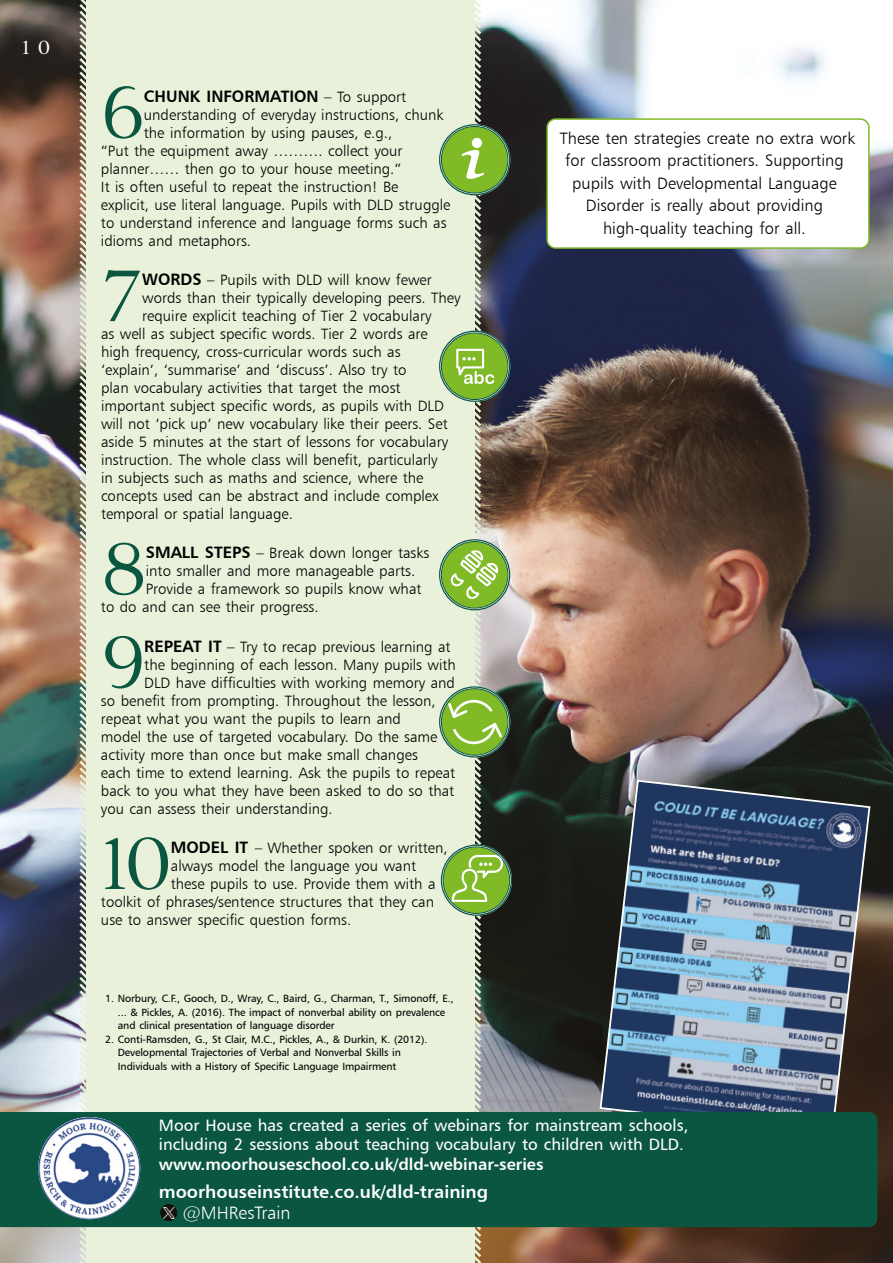
<style>
.page{position:relative;width:893px;height:1263px;background:#fff}
.page>*{position:absolute;margin:0;border:0;box-sizing:border-box;transform-origin:0 0}
.t1{font:300 81.3px "Quincy CF";color:#0a5640}
.t2{font:21px "Quincy CF";color:#fff}
.t3{font:18px "Humanist 777 BT Bold B";color:#fff}
.t4{font:18px "Humanist 777 BT Light B";color:#fff}
.t5{font:16.5px/22.5px "Humanist 777 BT Light B";color:#000;text-align:center}
.t6{font:16.5px/19.5px "Humanist 777 BT Roman B";color:#fff}
.t7{font:16.5px "Humanist 777 BT Bold B";color:#fff}
.t8{font:16.5px "Humanist 777 BT Bold B";color:#000}
.t9{font:15px "Humanist 777 BT Light B";color:#000}
.t10{font:10.5px/13.5px "Humanist 777 BT Roman B";letter-spacing:-.01em;color:#000}
.s1{font-family:"Humanist 777 BT Light B";font-size:15px}
.s2{font-family:"Humanist 777 BT Bold B";font-size:16.5px}
</style>
<div class="page">
<img style="left:0;top:0;width:893px;height:1263px">
<div style="left:77px;top:0;width:407px;height:1263px;background:#e9f1da"></div>
<div style="left:440px;top:125px;width:69px;height:69px;background:#80ba27;border-radius:50%"></div>
<div style="left:439px;top:124px;width:71px;height:71px;border:3px solid #fff;border-radius:50%"></div>
<div style="left:439px;top:124px;width:71px;height:71px;border:1px solid #0a5640;border-radius:50%"></div>
<div style="left:441px;top:126px;width:67px;height:67px;border:1px solid #0a5640;border-radius:50%"></div>
<div style="left:440px;top:332px;width:69px;height:69px;background:#80ba27;border-radius:50%"></div>
<div style="left:439px;top:331px;width:71px;height:71px;border:3px solid #fff;border-radius:50%"></div>
<div style="left:439px;top:331px;width:71px;height:71px;border:1px solid #0a5640;border-radius:50%"></div>
<div style="left:441px;top:333px;width:67px;height:67px;border:1px solid #0a5640;border-radius:50%"></div>
<svg style="left:440px;top:540px;width:69px;height:69px"></svg>
<div style="left:439px;top:539px;width:71px;height:71px;border:3px solid #fff;border-radius:50%"></div>
<div style="left:439px;top:539px;width:71px;height:71px;border:1px solid #0a5640;border-radius:50%"></div>
<div style="left:441px;top:541px;width:67px;height:67px;border:1px solid #0a5640;border-radius:50%"></div>
<svg style="left:440px;top:688px;width:69px;height:68px"></svg>
<div style="left:439px;top:686px;width:71px;height:71px;border:3px solid #fff;border-radius:50%"></div>
<div style="left:439px;top:686px;width:71px;height:71px;border:1px solid #0a5640;border-radius:50%"></div>
<div style="left:441px;top:688px;width:67px;height:67px;border:1px solid #0a5640;border-radius:50%"></div>
<svg style="left:462px;top:150px;width:22px;height:29px"></svg>
<div style="left:472px;top:138px;width:10px;height:10px;background:#fff;border-radius:50%"></div>
<svg style="left:456px;top:348px;width:38px;height:36px"></svg>
<svg style="left:450px;top:550px;width:48px;height:49px"></svg>
<svg style="left:448px;top:698px;width:54px;height:47px;background:#93c44b"></svg>
<svg style="left:442px;top:846px;width:69px;height:68px"></svg>
<div style="left:441px;top:844px;width:71px;height:72px;border:3px solid #fff;border-radius:50%"></div>
<div style="left:441px;top:844px;width:71px;height:72px;border:1px solid #0a5640;border-radius:50%"></div>
<div style="left:443px;top:847px;width:67px;height:67px;border:1px solid #0a5640;border-radius:50%"></div>
<svg style="left:452px;top:854px;width:52px;height:48px;background:#96c550"></svg>
<svg style="left:599px;top:779px;width:272px;height:333px;background:#586e86"></svg>
<div style="left:547px;top:119px;width:322px;height:129px;background:#fff;border-radius:9px"></div>
<div style="left:546px;top:118px;width:324px;height:131px;border:2px solid #80ba27;border-radius:9px"></div>
<div style="left:0;top:1112px;width:877px;height:115px;background:#0a5640"></div>
<img style="left:38px;top:1117px;width:102px;height:102px;border-radius:51px">
<img style="left:160px;top:1204px;width:17px;height:17px;border-radius:8px">
<h2 class="t2" style="left:23px;top:36px;width:29px">1 0</h2>
<h1 class="t1" style="left:102px;top:65px;width:43px">6</h1>
<p class="t8" style="left:144px;top:86px;width:264px">CHUNK INFORMATION <span class="s1">– To support</span></p>
<p class="t9" style="left:144px;top:105px;width:301px">understanding of everyday instructions, chunk</p>
<p class="t9" style="left:144px;top:123px;width:250px">the information by using pauses, e.g.,</p>
<p class="t9" style="left:101px;top:141px;width:303px">“Put the equipment away ………. collect your</p>
<p class="t9" style="left:101px;top:159px;width:302px">planner…… then go to your house meeting.”</p>
<p class="t9" style="left:101px;top:177px;width:299px">It is often useful to repeat the instruction! Be</p>
<p class="t9" style="left:101px;top:195px;width:351px">explicit, use literal language. Pupils with DLD struggle</p>
<p class="t9" style="left:101px;top:213px;width:347px">to understand inference and language forms such as</p>
<p class="t9" style="left:101px;top:231px;width:152px">idioms and metaphors.</p>
<h1 class="t1" style="left:102px;top:249px;width:41px">7</h1>
<p class="t9" style="left:142px;top:271px;width:291px"><span class="s2">WORDS</span> – Pupils with DLD will know fewer</p>
<p class="t9" style="left:142px;top:289px;width:320px">words than their typically developing peers. They</p>
<p class="t9" style="left:142px;top:307px;width:291px">require explicit teaching of Tier 2 vocabulary</p>
<p class="t9" style="left:101px;top:325px;width:328px">as well as subject specific words. Tier 2 words are</p>
<p class="t9" style="left:101px;top:343px;width:301px">high frequency, cross-curricular words such as</p>
<p class="t9" style="left:101px;top:361px;width:307px">‘explain’, ‘summarise’ and ‘discuss’. Also try to</p>
<p class="t9" style="left:101px;top:379px;width:301px">plan vocabulary activities that target the most</p>
<p class="t9" style="left:101px;top:397px;width:344px">important subject specific words, as pupils with DLD</p>
<p class="t9" style="left:101px;top:415px;width:348px">will not ‘pick up’ new vocabulary like their peers. Set</p>
<p class="t9" style="left:101px;top:433px;width:349px">aside 5 minutes at the start of lessons for vocabulary</p>
<p class="t9" style="left:101px;top:451px;width:338px">instruction. The whole class will benefit, particularly</p>
<p class="t9" style="left:101px;top:469px;width:324px">in subjects such as maths and science, where the</p>
<p class="t9" style="left:101px;top:487px;width:339px">concepts used can be abstract and include complex</p>
<p class="t9" style="left:101px;top:505px;width:193px">temporal or spatial language.</p>
<h1 class="t1" style="left:102px;top:522px;width:45px">8</h1>
<p class="t9" style="left:146px;top:544px;width:285px"><span class="s2">SMALL STEPS</span> – Break down longer tasks</p>
<p class="t9" style="left:146px;top:562px;width:271px">into smaller and more manageable parts.</p>
<p class="t9" style="left:146px;top:580px;width:277px">Provide a framework so pupils know what</p>
<p class="t9" style="left:101px;top:598px;width:219px">to do and can see their progress.</p>
<h1 class="t1" style="left:103px;top:615px;width:43px">9</h1>
<p class="t9" style="left:144px;top:637px;width:308px"><span class="s2">REPEAT IT</span> – Try to recap previous learning at</p>
<p class="t9" style="left:144px;top:655px;width:313px">the beginning of each lesson. Many pupils with</p>
<p class="t9" style="left:144px;top:673px;width:312px">DLD have difficulties with working memory and</p>
<p class="t9" style="left:101px;top:691px;width:336px">so benefit from prompting. Throughout the lesson,</p>
<p class="t9" style="left:101px;top:709px;width:302px">repeat what you want the pupils to learn and</p>
<p class="t9" style="left:101px;top:727px;width:338px">model the use of targeted vocabulary. Do the same</p>
<p class="t9" style="left:101px;top:745px;width:318px">activity more than once but make small changes</p>
<p class="t9" style="left:101px;top:763px;width:356px">each time to extend learning. Ask the pupils to repeat</p>
<p class="t9" style="left:101px;top:781px;width:355px">back to you what they have been asked to do so that</p>
<p class="t9" style="left:101px;top:799px;width:233px">you can assess their understanding.</p>
<h1 class="t1" style="left:103px;top:816px;width:70px">10</h1>
<p class="t9" style="left:171px;top:838px;width:278px"><span class="s2">MODEL IT</span> – Whether spoken or written,</p>
<p class="t9" style="left:171px;top:856px;width:247px">always model the language you want</p>
<p class="t9" style="left:171px;top:874px;width:266px">these pupils to use. Provide them with a</p>
<p class="t9" style="left:101px;top:892px;width:335px">toolkit of phrases/sentence structures that they can</p>
<p class="t9" style="left:101px;top:910px;width:252px">use to answer specific question forms.</p>
<p class="t10" style="left:118px;top:992px;width:337px;text-indent:-13px">1. Norbury, C.F., Gooch, D., Wray, C., Baird, G., Charman, T., Simonoff, E., ... &amp; Pickles, A. (2016). The impact of nonverbal ability on prevalence and clinical presentation of language disorder</p>
<p class="t10" style="left:118px;top:1032px;width:311px;text-indent:-13px">2. Conti-Ramsden, G., St Clair, M.C., Pickles, A., &amp; Durkin, K. (2012).<br>Developmental Trajectories of Verbal and Nonverbal Skills in<br>Individuals with a History of Specific Language Impairment</p>
<p class="t5" style="left:560px;top:126px;width:297px">These ten strategies create no extra work for classroom practitioners. Supporting pupils with Developmental Language Disorder is really about providing high-quality teaching for all.</p>
<p class="t6" style="left:159px;top:1115px;width:531px">Moor House has created a series of webinars for mainstream schools, including 2 sessions about teaching vocabulary to children with DLD.</p>
<p class="t7" style="left:159px;top:1153px;width:386px">www.moorhouseschool.co.uk/dld-webinar-series</p>
<p class="t3" style="left:159px;top:1180px;width:331px">moorhouseinstitute.co.uk/dld-training</p>
<p class="t4" style="left:183px;top:1201px;width:109px">@MHResTrain</p>
</div>
